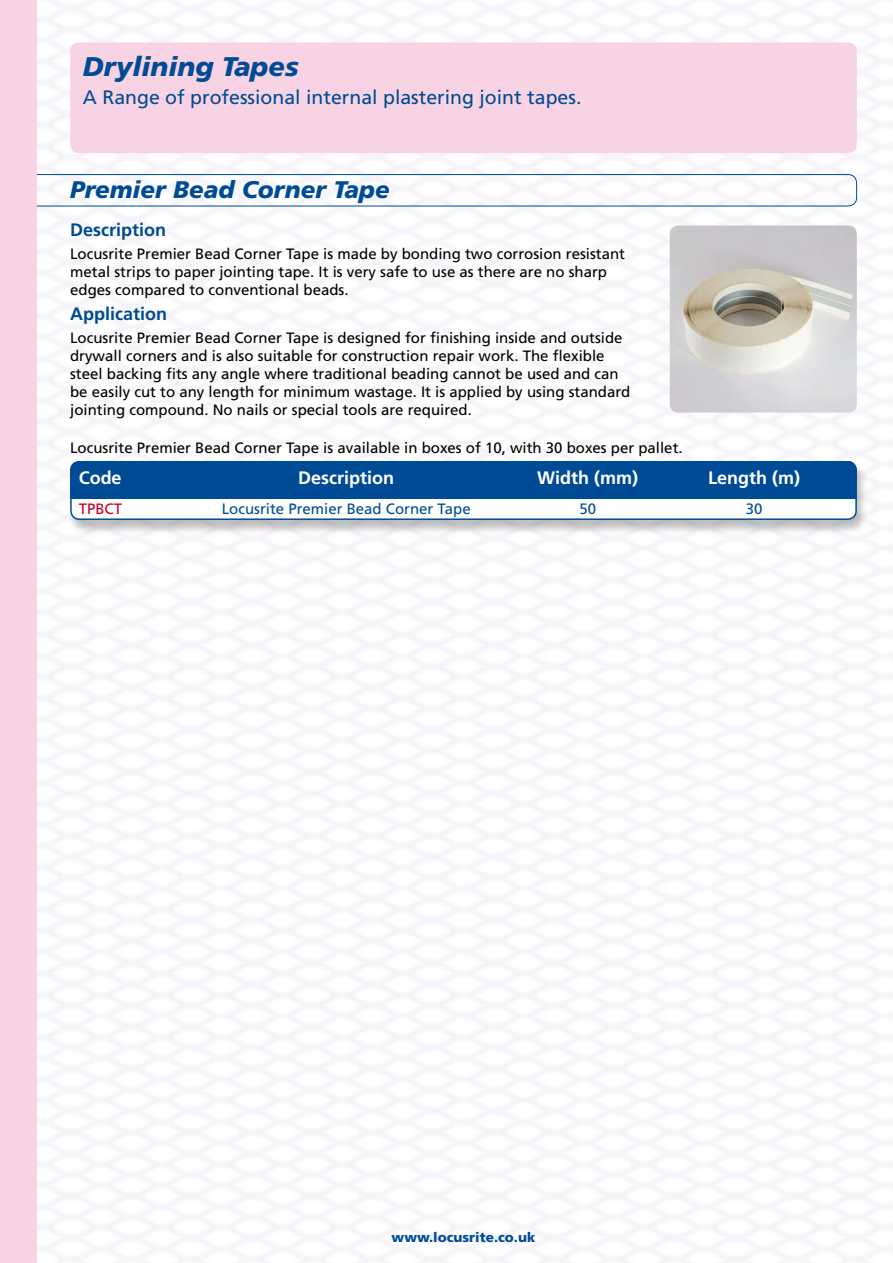
<style>
.page{position:relative;width:893px;height:1263px;background:#fff}
.page>*{position:absolute;margin:0;border:0;box-sizing:border-box;transform-origin:0 0}
.t1{font:italic 900 27px "Frutiger";color:#004b95}
.t2{font:italic 900 24px "Frutiger";color:#004b95}
.t3{font:19.5px "Frutiger";color:#004b95}
.t4{font:700 18px "Frutiger";color:#fff}
.t5{font:700 18px "Frutiger";color:#004b95}
.t6{font:15px/18px "Frutiger";color:#000}
.t7{font:15px "Frutiger";color:#004b95}
.t8{font:15px "Frutiger";color:#c1002a}
.t9{font:900 13.5px "Frutiger";color:#004b95}
</style>
<div class="page">
<div style="left:70px;top:43px;width:787px;height:110px;background:#f8d3e3;border-radius:9px"></div>
<div style="left:68px;top:462px;width:800px;height:73px;background:#000;opacity:.25"></div>
<svg style="left:69px;top:460px;width:789px;height:59px"></svg>
<svg style="left:36px;top:174px;width:821px;height:32px"></svg>
<img style="left:670px;top:225px;width:187px;height:188px">
<div style="left:0;top:0;width:36px;height:1263px;background:#f8d3e3"></div>
<h1 class="t1" style="left:83px;top:51px;width:217px">Drylining Tapes</h1>
<h3 class="t3" style="left:83px;top:86px;width:500px">A Range of professional internal plastering joint tapes.</h3>
<h2 class="t2" style="left:70px;top:175px;width:321px">Premier Bead Corner Tape</h2>
<p class="t5" style="left:70px;top:219px;width:97px">Description</p>
<p class="t6" style="left:70px;top:244px;width:556px">Locusrite Premier Bead Corner Tape is made by bonding two corrosion resistant metal strips to paper jointing tape. It is very safe to use as there are no sharp edges compared to conventional beads.</p>
<p class="t5" style="left:70px;top:304px;width:99px">Application</p>
<p class="t6" style="left:70px;top:328px;width:562px">Locusrite Premier Bead Corner Tape is designed for finishing inside and outside drywall corners and is also suitable for construction repair work. The flexible steel backing fits any angle where traditional beading cannot be used and can be easily cut to any length for minimum wastage. It is applied by using standard jointing compound. No nails or special tools are required.</p>
<p class="t6" style="left:70px;top:438px;width:614px">Locusrite Premier Bead Corner Tape is available in boxes of 10, with 30 boxes per pallet.</p>
<p class="t4" style="left:79px;top:467px;width:45px">Code</p>
<p class="t4" style="left:298px;top:467px;width:97px">Description</p>
<p class="t4" style="left:537px;top:467px;width:102px">Width (mm)</p>
<p class="t4" style="left:708px;top:467px;width:93px">Length (m)</p>
<p class="t8" style="left:79px;top:500px;width:45px">TPBCT</p>
<p class="t7" style="left:222px;top:500px;width:250px">Locusrite Premier Bead Corner Tape</p>
<p class="t7" style="left:579px;top:500px;width:18px">50</p>
<p class="t7" style="left:746px;top:500px;width:18px">30</p>
<p class="t9" style="left:392px;top:1229px;width:145px">www.locusrite.co.uk</p>
</div>
